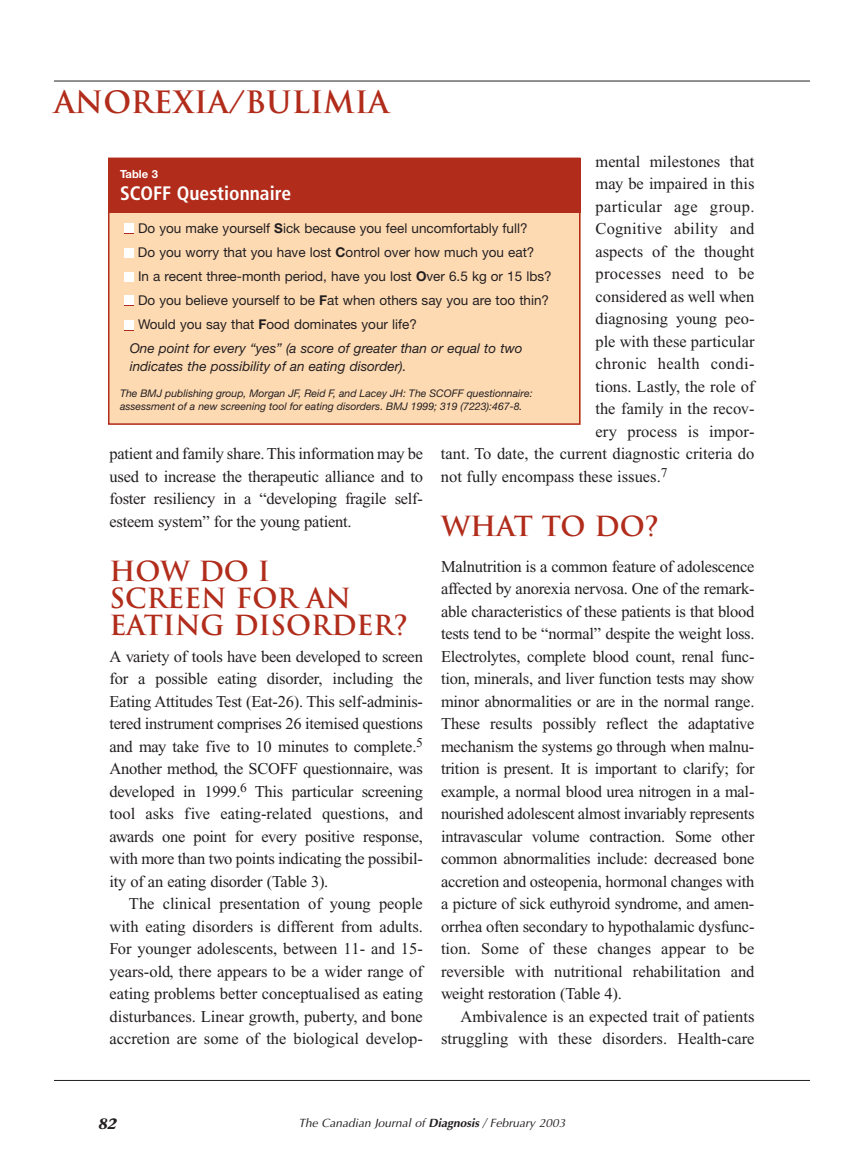
<style>
.page{position:relative;width:864px;height:1175px;background:#fff}
.page>*{position:absolute;margin:0;border:0;box-sizing:border-box;transform-origin:0 0}
.t1{font:700 30px "Trajan";color:#b12c1b}
.t2{font:700 27px/27px "Trajan";color:#b12c1b}
.t3{font:700 condensed 19.5px "Frutiger";color:#fff}
.t4{font:16.5px/22.5px "Times New Roman";color:#231f20;text-align:justify}
.t5{font:16.5px "Times New Roman";letter-spacing:.02em;color:#231f20}
.t6{font:italic 700 15px "Stone Serif";color:#231f20}
.t7{font:13.5px "Helvetica Neue";color:#231f20}
.t8{font:italic 13.5px "Helvetica Neue";color:#231f20}
.t9{font:italic 12px "Optima";color:#231f20}
.t10{font:700 11.25px "Helvetica Neue";color:#fff}
.t11{font:italic 10.5px/13.5px "Helvetica Neue";color:#231f20}
.s1{font-weight:700}
</style>
<div class="page">
<hr style="left:54px;top:81px;width:756px;height:1px;background:#231f20">
<hr style="left:54px;top:1080px;width:756px;height:1px;background:#231f20">
<div style="left:109px;top:208px;width:472px;height:217px;background:#fedab3"></div>
<div style="left:108px;top:158px;width:472px;height:55px;background:#b12c1b"></div>
<div style="left:108px;top:158px;width:472px;height:267px;border:2px solid #b12c1b"></div>
<svg style="left:124px;top:224px;width:9px;height:10px"></svg>
<div style="left:125px;top:224px;width:9px;height:9px;background:#fff"></div>
<div style="left:124px;top:248px;width:9px;height:10px;background:#fff"></div>
<div style="left:125px;top:248px;width:9px;height:9px;background:#fff"></div>
<div style="left:124px;top:272px;width:9px;height:10px;background:#fff"></div>
<div style="left:125px;top:272px;width:9px;height:9px;background:#fff"></div>
<div style="left:124px;top:296px;width:9px;height:9px;background:#fff"></div>
<div style="left:125px;top:295px;width:9px;height:10px;background:#fff"></div>
<div style="left:124px;top:321px;width:9px;height:9px;background:#fff"></div>
<div style="left:125px;top:320px;width:9px;height:10px;background:#fff"></div>
<h1 class="t1" style="left:54px;top:85px;width:337px">ANOREXIA/BULIMIA</h1>
<p class="t4" style="left:595px;top:151px;width:161px">mental milestones that</p>
<p class="t4" style="left:595px;top:174px;width:161px">may be impaired in this</p>
<p class="t5" style="left:595px;top:200px;width:161px">particular age group.</p>
<p class="t5" style="left:595px;top:223px;width:161px">Cognitive ability and</p>
<p class="t4" style="left:595px;top:241px;width:160px">aspects of the thought</p>
<p class="t5" style="left:595px;top:268px;width:160px">processes need to be</p>
<p class="t4" style="left:595px;top:286px;width:161px">considered as well when</p>
<p class="t4" style="left:595px;top:309px;width:161px">diagnosing young peo-</p>
<p class="t4" style="left:595px;top:331px;width:161px">ple with these particular</p>
<p class="t5" style="left:595px;top:358px;width:161px">chronic health condi-</p>
<p class="t4" style="left:595px;top:376px;width:161px">tions. Lastly, the role of</p>
<p class="t4" style="left:595px;top:399px;width:161px">the family in the recov-</p>
<p class="t4" style="left:595px;top:421px;width:160px">ery process is impor-</p>
<p class="t4" style="left:441px;top:444px;width:315px">tant. To date, the current diagnostic criteria do</p>
<p class="t4" style="left:441px;top:466px;width:228px">not fully encompass these issues.<sup>7</sup></p>
<h2 class="t2" style="left:441px;top:513px;width:220px">WHAT TO DO?</h2>
<p class="t4" style="left:441px;top:556px;width:315px">Malnutrition is a common feature of adolescence affected by anorexia nervosa. One of the remark&shy;able characteristics of these patients is that blood tests tend to be “normal” despite the weight loss.<br>Electrolytes, complete blood count, renal func&shy;tion, minerals, and liver function tests may show minor abnormalities or are in the normal range.<br>These results possibly reflect the adaptative mechanism the systems go through when malnu&shy;trition is present. It is important to clarify; for example, a normal blood urea nitrogen in a mal&shy;nourished adolescent almost invariably represents intravascular volume contraction. Some other common abnormalities include: decreased bone accretion and osteopenia, hormonal changes with a picture of sick euthyroid syndrome, and amen&shy;orrhea often secondary to hypothalamic dysfunc&shy;tion. Some of these changes appear to be reversible with nutritional rehabilitation and weight restoration (Table 4).</p>
<p class="t4" style="left:441px;top:1006px;width:315px;text-align:right">Ambivalence is an expected trait of patients struggling with these disorders. Health-care</p>
<p class="t10" style="left:120px;top:169px;width:40px">Table 3</p>
<p class="t3" style="left:120px;top:185px;width:173px">SCOFF Questionnaire</p>
<p class="t7" style="left:138px;top:224px;width:391px">Do you make yourself <span class="s1">S</span>ick because you feel uncomfortably full?</p>
<p class="t7" style="left:138px;top:248px;width:398px">Do you worry that you have lost <span class="s1">C</span>ontrol over how much you eat?</p>
<p class="t7" style="left:138px;top:272px;width:415px">In a recent three-month period, have you lost <span class="s1">O</span>ver 6.5 kg or 15 lbs?</p>
<p class="t7" style="left:138px;top:296px;width:413px">Do you believe yourself to be <span class="s1">F</span>at when others say you are too thin?</p>
<p class="t7" style="left:138px;top:320px;width:280px">Would you say that <span class="s1">F</span>ood dominates your life?</p>
<p class="t8" style="left:130px;top:344px;width:394px">One point for every “yes” (a score of greater than or equal to two</p>
<p class="t8" style="left:130px;top:362px;width:278px">indicates the possibility of an eating disorder).</p>
<p class="t11" style="left:120px;top:387px;width:414px">The BMJ publishing group, Morgan JF, Reid F, and Lacey JH: The SCOFF questionnaire: assessment of a new screening tool for eating disorders. BMJ 1999; 319 (7223):467-8.</p>
<p class="t4" style="left:110px;top:444px;width:315px">patient and family share. This information may be used to increase the therapeutic alliance and to foster resiliency in a “developing fragile self&shy;esteem system” for the young patient.</p>
<h2 class="t2" style="left:110px;top:558px;width:300px">HOW DO I<br>SCREEN FOR AN<br>EATING DISORDER?</h2>
<p class="t4" style="left:109px;top:646px;width:315px">A variety of tools have been developed to screen for a possible eating disorder, including the Eating Attitudes Test (Eat-26). This self-adminis&shy;tered instrument comprises 26 itemised questions and may take five to 10 minutes to complete.<sup>5<br></sup>Another method, the SCOFF questionnaire, was developed in 1999.<sup>6</sup> This particular screening tool asks five eating-related questions, and awards one point for every positive response, with more than two points indicating the possibil&shy;ity of an eating disorder (Table 3).</p>
<p class="t4" style="left:109px;top:894px;width:315px;text-indent:19px">The clinical presentation of young people with eating disorders is different from adults.<br>For younger adolescents, between 11- and 15- years-old, there appears to be a wider range of eating problems better conceptualised as eating disturbances. Linear growth, puberty, and bone accretion are some of the biological develop-</p>
<p class="t6" style="left:98px;top:1118px;width:20px">82</p>
<p class="t9" style="left:299px;top:1118px;width:269px">The Canadian Journal of <span class="s1">Diagnosis</span> / February 2003</p>
</div>
